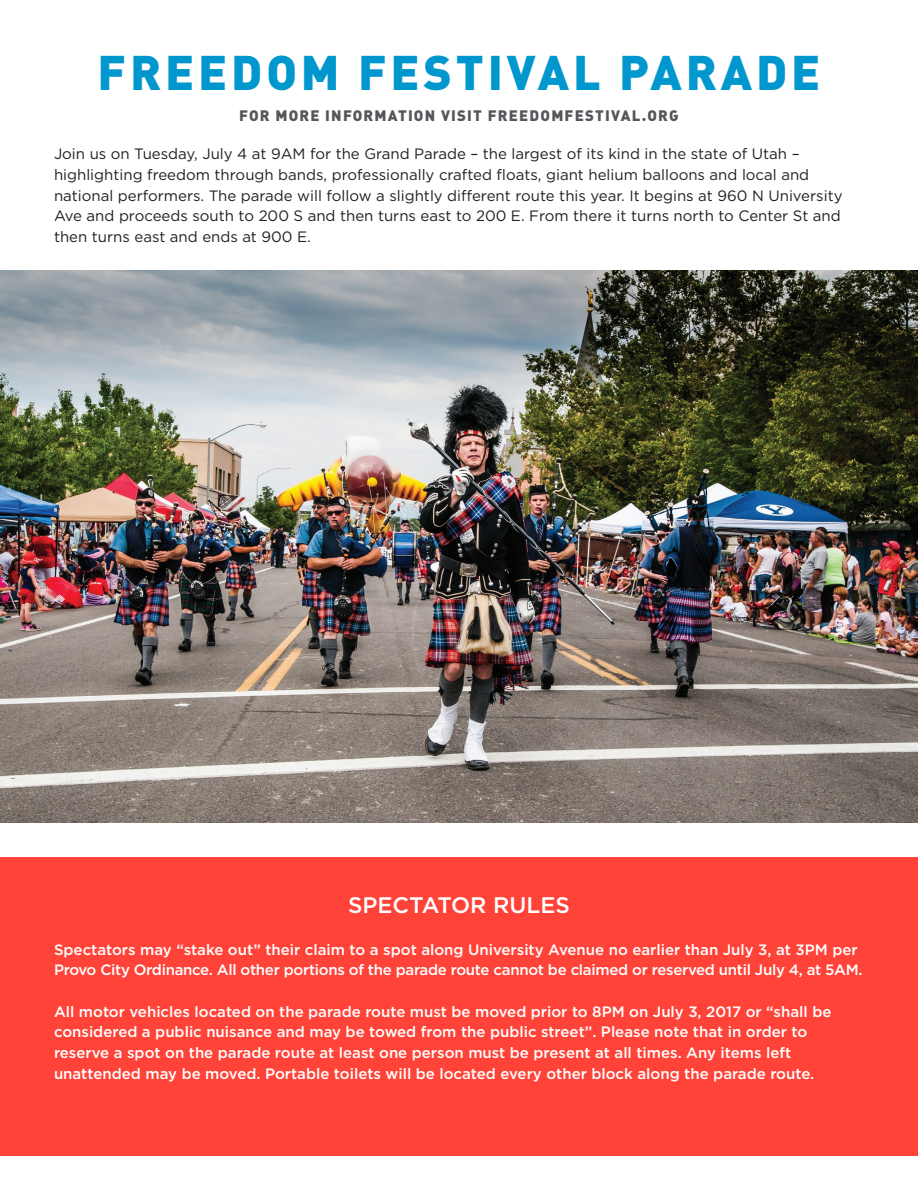
<style>
.page{position:relative;width:918px;height:1188px;background:#fff}
.page>*{position:absolute;margin:0;border:0;box-sizing:border-box;transform-origin:0 0}
.t1{font:48px "DIN Black Alternate";letter-spacing:.08em;color:#0097ce}
.t2{font:500 22.5px "Gotham";color:#fff}
.t3{font:15px/20.7px "Gotham";color:#231f20}
.t4{font:500 15px/20.7px "Gotham";color:#fff}
.t5{font:500 15px/20.7px "Gotham";letter-spacing:-.02em;color:#fff}
.t6{font:15px "DIN Black Alternate";letter-spacing:.08em;color:#55565a}
</style>
<div class="page">
<div style="left:0;top:857px;width:918px;height:299px;background:#ff4338"></div>
<img style="left:0;top:270px;width:918px;height:552px">
<p class="t1" style="left:98px;top:40px;width:724px">FREEDOM FESTIVAL PARADE</p>
<p class="t6" style="left:239px;top:105px;width:441px">FOR MORE INFORMATION VISIT FREEDOMFESTIVAL.ORG</p>
<p class="t3" style="left:54px;top:143px;width:790px">Join us on Tuesday, July 4 at 9AM for the Grand Parade – the largest of its kind in the state of Utah – highlighting freedom through bands, professionally crafted floats, giant helium balloons and local and national performers. The parade will follow a slightly different route this year. It begins at 960 N University Ave and proceeds south to 200 S and then turns east to 200 E. From there it turns north to Center St and then turns east and ends at 900 E.</p>
<p class="t2" style="left:348px;top:891px;width:223px">SPECTATOR RULES</p>
<p class="t5" style="left:54px;top:939px;width:810px">Spectators may “stake out” their claim to a spot along University Avenue no earlier than July 3, at 3PM per<br>Provo City Ordinance. All other portions of the parade route cannot be claimed or reserved until July 4, at 5AM.</p>
<p class="t4" style="left:54px;top:1001px;width:779px">All motor vehicles located on the parade route must be moved prior to 8PM on July 3, 2017 or “shall be considered a public nuisance and may be towed from the public street”. Please note that in order to reserve a spot on the parade route at least one person must be present at all times. Any items left unattended may be moved. Portable toilets will be located every other block along the parade route.</p>
</div>
